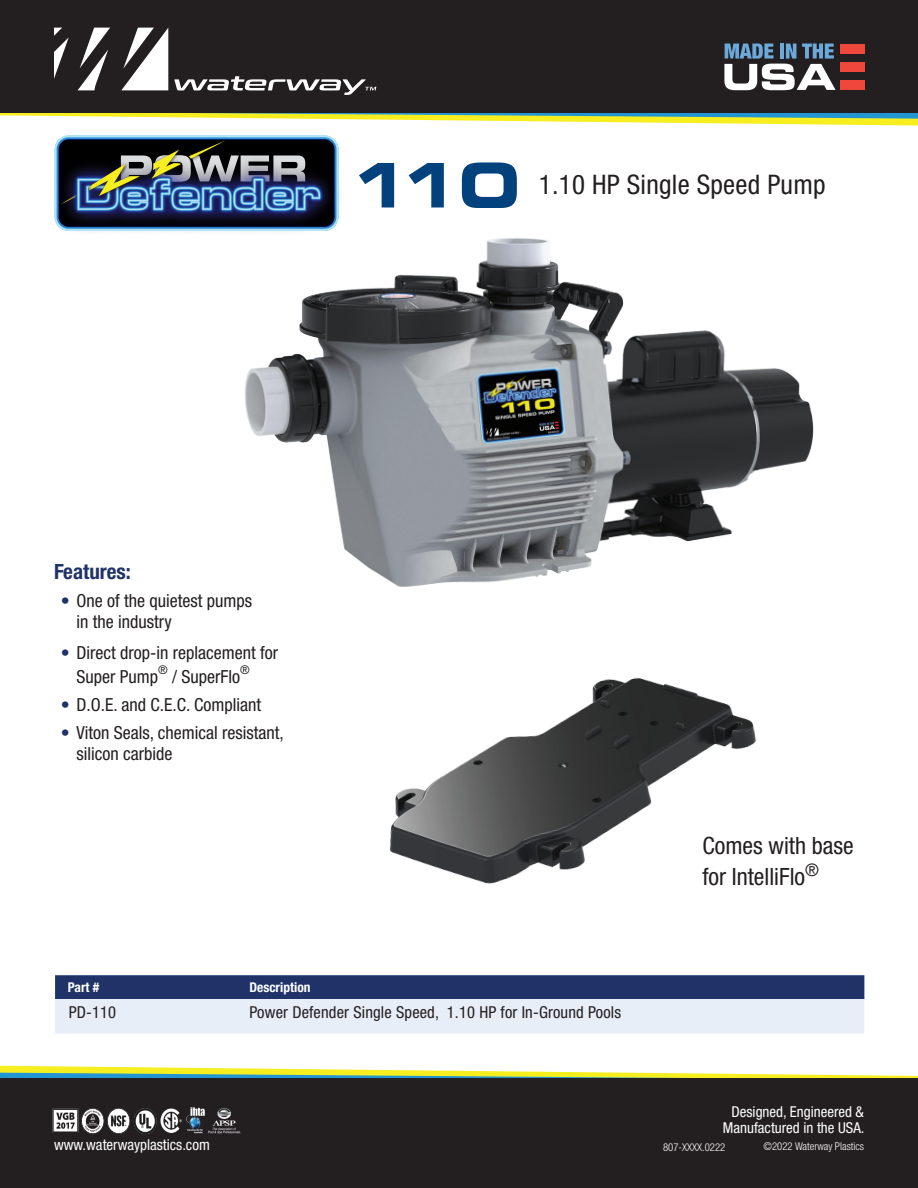
<style>
.page{position:relative;width:918px;height:1188px;background:#fff}
.page>*{position:absolute;margin:0;border:0;box-sizing:border-box;transform-origin:0 0}
.t1{font:61.5px "Eurostile Bold Extended Two";color:#01427c}
.t2{font:condensed 27px "Helvetica Neue";letter-spacing:.01em;color:#231f20}
.t3{font:condensed 23.85px/30.3px "Helvetica Neue";color:#231f20}
.t4{font:700 condensed 21px "Helvetica Neue";color:#1f3369}
.t5{font:condensed 18px/21px "Helvetica Neue";color:#231f20}
.t6{font:condensed 16.5px "Helvetica Neue";letter-spacing:.01em;color:#231f20}
.t7{font:condensed 15px/16.5px "Helvetica Neue";color:#fff;text-align:center}
.t8{font:700 condensed 13.5px "Helvetica Neue";color:#fff}
.t9{font:condensed 12px "Helvetica Neue";color:#231f20}
.t10{font:300 condensed 10.8px "Helvetica Neue";color:#fff}
.s1{color:#1f3369}
</style>
<div class="page">
<svg style="left:0;top:1066px;width:651px;height:7px"></svg>
<svg style="left:0;top:1073px;width:918px;height:5px;background:#a1cb7a"></svg>
<div style="left:0;top:1078px;width:918px;height:110px;background:#231f20"></div>
<svg style="left:332px;top:119px;width:586px;height:7px"></svg>
<svg style="left:0;top:113px;width:918px;height:6px;background:#a8ce7a"></svg>
<div style="left:0;top:0;width:918px;height:113px;background:#231f20"></div>
<img style="left:52px;top:1107px;width:189px;height:28px">
<svg style="left:78px;top:28px;width:32px;height:62px"></svg>
<svg style="left:121px;top:28px;width:47px;height:62px"></svg>
<svg style="left:54px;top:28px;width:15px;height:51px"></svg>
<svg style="left:174px;top:76px;width:202px;height:19px"></svg>
<svg style="left:724px;top:44px;width:112px;height:46px"></svg>
<div style="left:840px;top:44px;width:24px;height:10px;background:#ef473c"></div>
<div style="left:840px;top:62px;width:24px;height:10px;background:#ef473c"></div>
<div style="left:840px;top:80px;width:24px;height:10px;background:#ef473c"></div>
<svg style="left:55px;top:975px;width:809px;height:59px;background:#97a2be"></svg>
<img style="left:244px;top:238px;width:570px;height:349px">
<img style="left:389px;top:677px;width:367px;height:207px">
<svg style="left:54px;top:135px;width:285px;height:96px;background:#3e5065"></svg>
<h1 class="t1" style="left:349px;top:142px;width:173px">110</h1>
<h2 class="t2" style="left:539px;top:168px;width:288px">1.10 HP Single Speed Pump</h2>
<p class="t4" style="left:54px;top:559px;width:78px">Features:</p>
<p class="t5" style="left:76px;top:590px;width:177px;text-indent:-16px"><span class="s1">•</span> One of the quietest pumps in the industry</p>
<p class="t5" style="left:76px;top:641px;width:203px;line-height:24px;text-indent:-16px"><span class="s1">•</span> Direct drop-in replacement for<br>Super Pump</p>
<p class="t9" style="left:158px;top:663px;width:11px">®</p>
<p class="t5" style="left:172px;top:666px;width:69px">/ SuperFlo</p>
<p class="t9" style="left:240px;top:663px;width:11px">®</p>
<p class="t5" style="left:61px;top:694px;width:202px"><span class="s1">•</span> D.O.E. and C.E.C. Compliant</p>
<p class="t5" style="left:76px;top:722px;width:209px;text-indent:-16px"><span class="s1">•</span> Viton Seals, chemical resistant, silicon carbide</p>
<h3 class="t3" style="left:702px;top:830px;width:153px">Comes with base for IntelliFlo<sup>®</sup></h3>
<p class="t8" style="left:68px;top:979px;width:33px">Part #</p>
<p class="t8" style="left:249px;top:979px;width:63px">Description</p>
<p class="t6" style="left:69px;top:1003px;width:49px">PD-110</p>
<p class="t6" style="left:249px;top:1003px;width:373px">Power Defender Single Speed, 1.10 HP for In-Ground Pools</p>
<p class="t7" style="left:723px;top:1103px;width:143px">Designed, Engineered &amp;<br>Manufactured in the USA.</p>
<p class="t7" style="left:54px;top:1137px;width:157px">www.waterwayplastics.com</p>
<p class="t10" style="left:663px;top:1141px;width:64px">807-XXXX.0222</p>
<p class="t10" style="left:764px;top:1140px;width:102px">©2022 Waterway Plastics</p>
</div>
